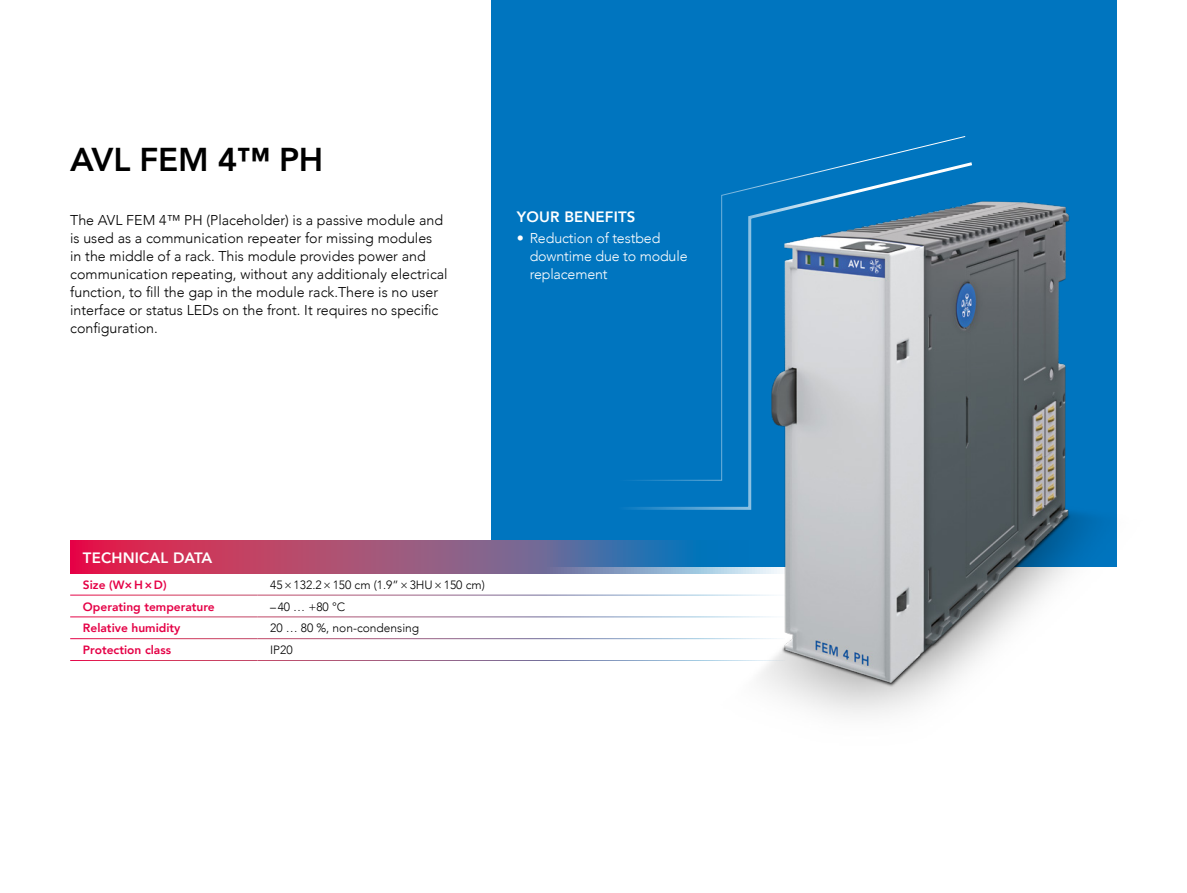
<style>
.page{position:relative;width:1187px;height:893px;background:#fff}
.page>*{position:absolute;margin:0;border:0;box-sizing:border-box;transform-origin:0 0}
.t1{font:800 33px "Avenir";letter-spacing:-.01em;color:#000}
.t2{font:800 15px "Avenir";letter-spacing:.01em;color:#fff}
.t3{font:300 14.25px/18px "Avenir";color:#000}
.t4{font:300 14.25px/18px "Avenir";letter-spacing:-.01em;color:#fff}
.t5{font:300 12px "Avenir";color:#000}
.t6{font:800 12px "Avenir";color:#e50046}
</style>
<div class="page">
<div style="left:491px;top:0;width:625px;height:567px;background:#0075bf"></div>
<svg style="left:70px;top:540px;width:625px;height:33px;background:#98527d"></svg>
<img style="left:695px;top:138px;width:422px;height:577px">
<h1 class="t1" style="left:70px;top:134px;width:255px">AVL FEM 4™ PH</h1>
<p class="t3" style="left:70px;top:211px;width:379px">The AVL FEM 4™ PH (Placeholder) is a passive module and is used as a communication repeater for missing modules<br>in the middle of a rack. This module provides power and communication repeating, without any additionaly electrical function, to fill the gap in the module rack.There is no user interface or status LEDs on the front. It requires no specific configuration.</p>
<p class="t2" style="left:517px;top:205px;width:120px">YOUR BENEFITS</p>
<p class="t4" style="left:529px;top:229px;width:159px;text-indent:-13px">• Reduction of testbed downtime due to module replacement</p>
<p class="t2" style="left:83px;top:546px;width:131px">TECHNICAL DATA</p>
<p class="t6" style="left:83px;top:575px;width:85px">Size (W×H×D)</p>
<p class="t5" style="left:270px;top:577px;width:216px">45×132.2×150 cm (1.9”×3HU×150 cm)</p>
<p class="t6" style="left:83px;top:597px;width:133px">Operating temperature</p>
<p class="t5" style="left:270px;top:599px;width:77px">–40 … +80 °C</p>
<p class="t6" style="left:83px;top:619px;width:99px">Relative humidity</p>
<p class="t5" style="left:270px;top:621px;width:151px">20 … 80 %, non-condensing</p>
<p class="t6" style="left:83px;top:641px;width:90px">Protection class</p>
<p class="t5" style="left:270px;top:643px;width:24px">IP20</p>
</div>
